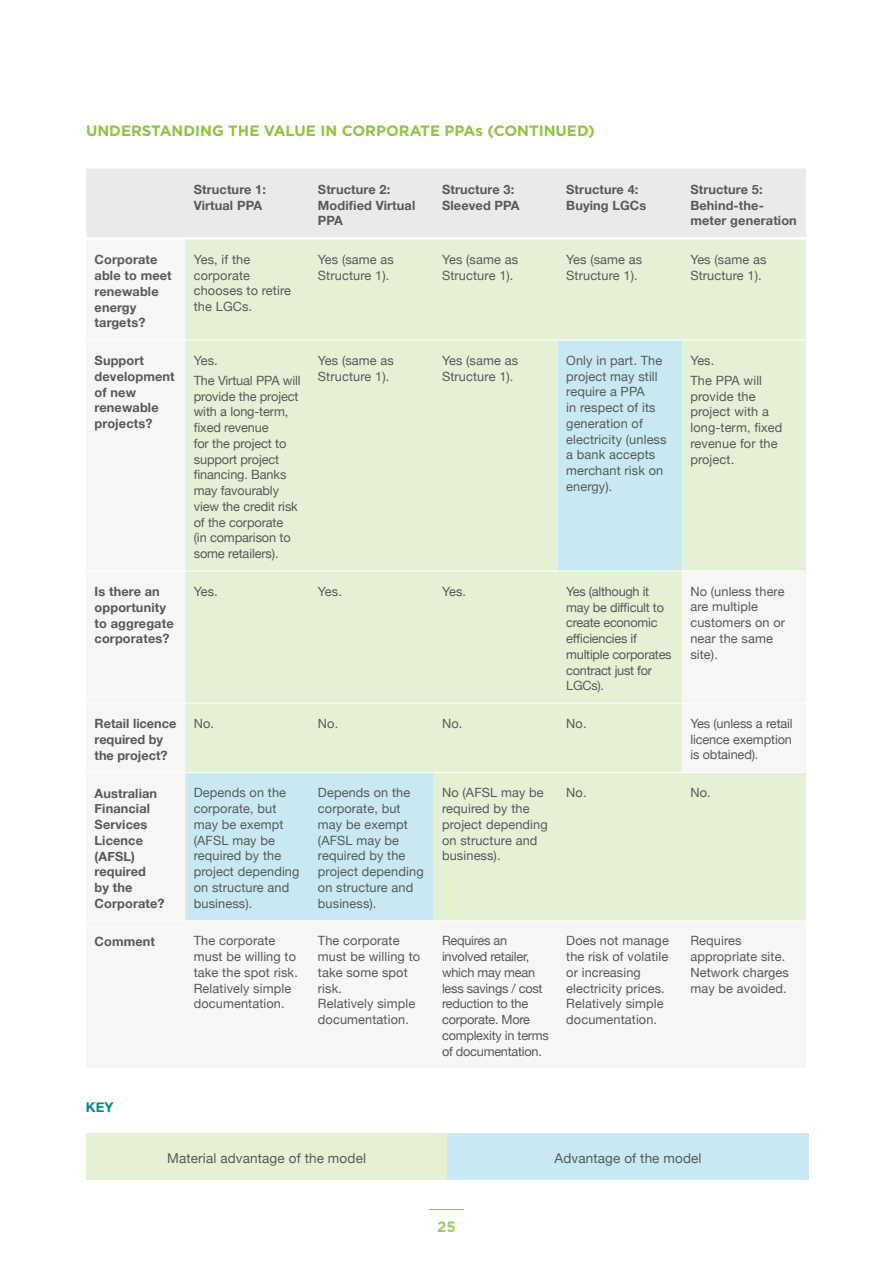
<style>
.page{position:relative;width:893px;height:1263px;background:#fff}
.page>*{position:absolute;margin:0;border:0;box-sizing:border-box;transform-origin:0 0}
.t1{font:700 15px "Gotham";color:#8dc63f}
.t2{font:700 15px "Gotham";color:#a3cf62}
.t3{font:13.5px "Helvetica Neue";letter-spacing:.01em;color:#58595b}
.t4{font:700 13.5px "Helvetica Neue";color:#00888b}
.t5{font:12.75px/15.8px "Helvetica Neue";letter-spacing:.01em;color:#58595b}
.t6{font:700 12.75px/15.8px "Helvetica Neue";letter-spacing:.01em;color:#58595b}
.t7{font:12.75px/15.8px "Helvetica Neue";letter-spacing:-.02em;color:#58595b}
.t8{font:12.75px/15.8px "Helvetica Neue";letter-spacing:-.01em;color:#58595b}
</style>
<div class="page">
<hr style="left:429px;top:1209px;width:35px;height:1px;background:#8dc63f">
<svg style="left:185px;top:240px;width:621px;height:680px;fill:#e5f1d4"></svg>
<svg style="left:185px;top:341px;width:497px;height:579px;fill:#e5f1d4"></svg>
<hr style="left:185px;top:340px;width:124px;height:1px;background:#fff">
<hr style="left:309px;top:340px;width:125px;height:1px;background:#fff">
<hr style="left:434px;top:340px;width:124px;height:1px;background:#fff">
<hr style="left:558px;top:340px;width:124px;height:1px;background:#fff">
<hr style="left:682px;top:340px;width:124px;height:1px;background:#fff">
<hr style="left:185px;top:571px;width:124px;height:1px;background:#fff">
<hr style="left:309px;top:571px;width:125px;height:1px;background:#fff">
<hr style="left:434px;top:571px;width:124px;height:1px;background:#fff">
<hr style="left:558px;top:571px;width:124px;height:1px;background:#fff">
<hr style="left:682px;top:571px;width:124px;height:1px;background:#fff">
<hr style="left:185px;top:703px;width:124px;height:1px;background:#fff">
<hr style="left:309px;top:703px;width:125px;height:1px;background:#fff">
<hr style="left:434px;top:703px;width:124px;height:1px;background:#fff">
<hr style="left:558px;top:703px;width:124px;height:1px;background:#fff">
<hr style="left:682px;top:703px;width:124px;height:1px;background:#fff">
<hr style="left:185px;top:772px;width:124px;height:1px;background:#fff">
<hr style="left:309px;top:772px;width:125px;height:1px;background:#fff">
<hr style="left:434px;top:772px;width:124px;height:1px;background:#fff">
<hr style="left:558px;top:772px;width:124px;height:1px;background:#fff">
<hr style="left:682px;top:772px;width:124px;height:1px;background:#fff">
<div style="left:86px;top:169px;width:720px;height:68px;background:#ebe9e9"></div>
<div style="left:86px;top:1133px;width:361px;height:47px;background:#e5f1d4"></div>
<div style="left:447px;top:1133px;width:362px;height:47px;background:#c8e9f1"></div>
<p class="t1" style="left:86px;top:121px;width:510px">UNDERSTANDING THE VALUE IN CORPORATE PPAs (CONTINUED)</p>
<p class="t6" style="left:194px;top:182px;width:74px">Structure 1:<br>Virtual PPA</p>
<p class="t6" style="left:318px;top:182px;width:99px">Structure 2:<br>Modified Virtual<br>PPA</p>
<p class="t6" style="left:442px;top:182px;width:79px">Structure 3:<br>Sleeved PPA</p>
<p class="t6" style="left:566px;top:182px;width:82px">Structure 4:<br>Buying LGCs</p>
<p class="t6" style="left:690px;top:182px;width:108px">Structure 5:<br>Behind-the&shy;meter generation</p>
<p class="t6" style="left:95px;top:252px;width:79px">Corporate able to meet renewable energy targets?</p>
<p class="t5" style="left:194px;top:252px;width:99px">Yes, if the corporate chooses to retire the LGCs.</p>
<p class="t5" style="left:318px;top:252px;width:78px">Yes (same as<br>Structure 1).</p>
<p class="t5" style="left:442px;top:252px;width:78px">Yes (same as<br>Structure 1).</p>
<p class="t5" style="left:566px;top:252px;width:78px">Yes (same as<br>Structure 1).</p>
<p class="t5" style="left:690px;top:252px;width:78px">Yes (same as<br>Structure 1).</p>
<p class="t6" style="left:95px;top:353px;width:82px">Support development of new renewable projects?</p>
<p class="t8" style="left:194px;top:351px;width:108px;line-height:20px">Yes.<br>The Virtual PPA will</p>
<p class="t5" style="left:318px;top:353px;width:78px">Yes (same as<br>Structure 1).</p>
<p class="t5" style="left:442px;top:353px;width:78px">Yes (same as<br>Structure 1).</p>
<p class="t5" style="left:566px;top:353px;width:102px">Only in part. The project may still require a PPA<br>in respect of its generation of electricity (unless a bank accepts merchant risk on energy).</p>
<p class="t5" style="left:690px;top:351px;width:73px;line-height:20px">Yes.<br>The PPA will</p>
<p class="t5" style="left:690px;top:389px;width:93px">provide the project with a long-term, fixed revenue for the project.</p>
<p class="t8" style="left:194px;top:389px;width:106px">provide the project with a long-term, fixed revenue<br>for the project to support project financing. Banks may favourably view the credit risk of the corporate (in comparison to some retailers).</p>
<p class="t6" style="left:95px;top:584px;width:81px">Is there an opportunity to aggregate corporates?</p>
<p class="t5" style="left:194px;top:584px;width:25px">Yes.</p>
<p class="t5" style="left:318px;top:584px;width:25px">Yes.</p>
<p class="t5" style="left:442px;top:584px;width:25px">Yes.</p>
<p class="t7" style="left:566px;top:584px;width:107px">Yes (although it may be difficult to create economic efficiencies if multiple corporates contract just for<br>LGCs).</p>
<p class="t5" style="left:690px;top:584px;width:96px">No (unless there are multiple customers on or near the same site).</p>
<p class="t6" style="left:95px;top:716px;width:83px">Retail licence required by the project?</p>
<p class="t5" style="left:194px;top:716px;width:22px">No.</p>
<p class="t5" style="left:318px;top:716px;width:22px">No.</p>
<p class="t5" style="left:442px;top:716px;width:22px">No.</p>
<p class="t5" style="left:566px;top:716px;width:22px">No.</p>
<p class="t5" style="left:690px;top:716px;width:104px;text-align:justify">Yes (unless a retail licence exemption is obtained).</p>
<p class="t6" style="left:95px;top:785px;width:72px">Australian<br>Financial<br>Services<br>Licence (AFSL) required<br>by the<br>Corporate?</p>
<p class="t5" style="left:194px;top:786px;width:107px">Depends on the corporate, but may be exempt (AFSL may be required by the project depending on structure and business).</p>
<p class="t5" style="left:318px;top:786px;width:107px">Depends on the corporate, but may be exempt (AFSL may be required by the project depending on structure and business).</p>
<p class="t5" style="left:442px;top:785px;width:107px">No (AFSL may be required by the project depending on structure and business).</p>
<p class="t5" style="left:566px;top:785px;width:22px">No.</p>
<p class="t5" style="left:690px;top:785px;width:22px">No.</p>
<p class="t6" style="left:95px;top:934px;width:62px">Comment</p>
<p class="t5" style="left:194px;top:934px;width:106px">The corporate must be willing to take the spot risk.<br>Relatively simple documentation.</p>
<p class="t5" style="left:318px;top:934px;width:104px">The corporate must be willing to take some spot risk.<br>Relatively simple documentation.</p>
<p class="t7" style="left:442px;top:934px;width:108px">Requires an involved retailer, which may mean less savings / cost reduction to the corporate. More complexity in terms of documentation.</p>
<p class="t5" style="left:566px;top:934px;width:104px">Does not manage the risk of volatile or increasing electricity prices.<br>Relatively simple documentation.</p>
<p class="t5" style="left:690px;top:934px;width:100px">Requires appropriate site.<br>Network charges may be avoided.</p>
<p class="t4" style="left:86px;top:1097px;width:29px">KEY</p>
<p class="t3" style="left:167px;top:1148px;width:200px">Material advantage of the model</p>
<p class="t3" style="left:554px;top:1148px;width:149px">Advantage of the model</p>
<p class="t2" style="left:437px;top:1217px;width:20px">25</p>
</div>
